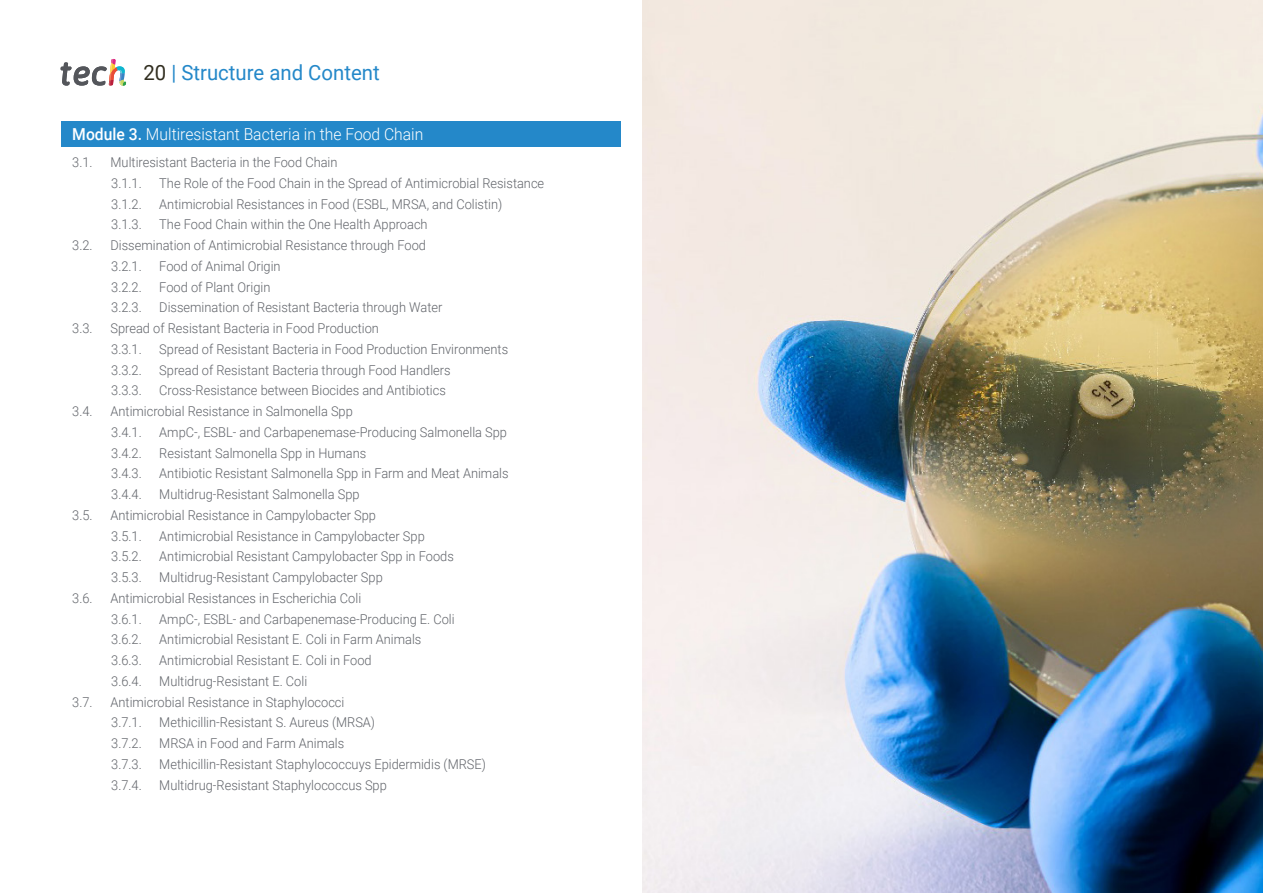
<style>
.page{position:relative;width:1263px;height:893px;background:#fff}
.page>*{position:absolute;margin:0;border:0;box-sizing:border-box;transform-origin:0 0}
.t1{font:21px "Roboto";color:#2488c9}
.t2{font:300 16.5px "Roboto";color:#fff;scale:.95 1}
.t3{font:300 13.5px/20.7px "Roboto";color:#61646a;scale:.95 1}
.s1{color:#312e20}
.s2{font-weight:500}
</style>
<div class="page">
<div style="left:61px;top:121px;width:560px;height:25px;background:#2488c9"></div>
<img style="left:642px;top:0;width:621px;height:893px">
<svg style="left:61px;top:59px;width:65px;height:27px"></svg>
<h1 class="t1" style="left:144px;top:57px;width:238px"><span class="s1">20</span> | Structure and Content</h1>
<p class="t2" style="left:72px;top:123px;width:371px"><span class="s2">Module 3.</span> Multiresistant Bacteria in the Food Chain</p>
<p class="t3" style="left:72px;top:151px;width:23px">3.1.</p>
<p class="t3" style="left:111px;top:151px;width:240px">Multiresistant Bacteria in the Food Chain<br>3.1.1.</p>
<p class="t3" style="left:159px;top:172px;width:407px">The Role of the Food Chain in the Spread of Antimicrobial Resistance</p>
<p class="t3" style="left:111px;top:193px;width:34px">3.1.2.</p>
<p class="t3" style="left:159px;top:193px;width:363px">Antimicrobial Resistances in Food (ESBL, MRSA, and Colistin)</p>
<p class="t3" style="left:111px;top:214px;width:34px">3.1.3.</p>
<p class="t3" style="left:159px;top:214px;width:284px">The Food Chain within the One Health Approach</p>
<p class="t3" style="left:72px;top:234px;width:23px">3.2.</p>
<p class="t3" style="left:111px;top:234px;width:334px">Dissemination of Antimicrobial Resistance through Food<br>3.2.1.</p>
<p class="t3" style="left:159px;top:255px;width:129px">Food of Animal Origin</p>
<p class="t3" style="left:111px;top:276px;width:34px">3.2.2.</p>
<p class="t3" style="left:159px;top:276px;width:118px">Food of Plant Origin</p>
<p class="t3" style="left:111px;top:297px;width:34px">3.2.3.</p>
<p class="t3" style="left:159px;top:297px;width:300px">Dissemination of Resistant Bacteria through Water</p>
<p class="t3" style="left:72px;top:317px;width:23px">3.3.</p>
<p class="t3" style="left:111px;top:317px;width:284px">Spread of Resistant Bacteria in Food Production<br>3.3.1.</p>
<p class="t3" style="left:159px;top:338px;width:369px">Spread of Resistant Bacteria in Food Production Environments</p>
<p class="t3" style="left:111px;top:359px;width:34px">3.3.2.</p>
<p class="t3" style="left:159px;top:359px;width:308px">Spread of Resistant Bacteria through Food Handlers</p>
<p class="t3" style="left:111px;top:380px;width:34px">3.3.3.</p>
<p class="t3" style="left:159px;top:380px;width:303px">Cross-Resistance between Biocides and Antibiotics</p>
<p class="t3" style="left:72px;top:400px;width:23px">3.4.</p>
<p class="t3" style="left:111px;top:400px;width:256px">Antimicrobial Resistance in Salmonella Spp<br>3.4.1.</p>
<p class="t3" style="left:159px;top:421px;width:368px">AmpC-, ESBL- and Carbapenemase-Producing Salmonella Spp</p>
<p class="t3" style="left:111px;top:442px;width:34px">3.4.2.</p>
<p class="t3" style="left:159px;top:442px;width:219px">Resistant Salmonella Spp in Humans</p>
<p class="t3" style="left:111px;top:463px;width:34px">3.4.3.</p>
<p class="t3" style="left:159px;top:463px;width:369px">Antibiotic Resistant Salmonella Spp in Farm and Meat Animals</p>
<p class="t3" style="left:111px;top:483px;width:34px">3.4.4.</p>
<p class="t3" style="left:159px;top:483px;width:212px">Multidrug-Resistant Salmonella Spp</p>
<p class="t3" style="left:72px;top:504px;width:23px">3.5.</p>
<p class="t3" style="left:111px;top:504px;width:281px">Antimicrobial Resistance in Campylobacter Spp<br>3.5.1.</p>
<p class="t3" style="left:159px;top:525px;width:281px">Antimicrobial Resistance in Campylobacter Spp</p>
<p class="t3" style="left:111px;top:546px;width:34px">3.5.2.</p>
<p class="t3" style="left:159px;top:546px;width:312px">Antimicrobial Resistant Campylobacter Spp in Foods</p>
<p class="t3" style="left:111px;top:566px;width:34px">3.5.3.</p>
<p class="t3" style="left:159px;top:566px;width:237px">Multidrug-Resistant Campylobacter Spp</p>
<p class="t3" style="left:72px;top:587px;width:23px">3.6.</p>
<p class="t3" style="left:111px;top:587px;width:265px">Antimicrobial Resistances in Escherichia Coli<br>3.6.1.</p>
<p class="t3" style="left:159px;top:608px;width:312px">AmpC-, ESBL- and Carbapenemase-Producing E. Coli</p>
<p class="t3" style="left:111px;top:629px;width:34px">3.6.2.</p>
<p class="t3" style="left:159px;top:629px;width:277px">Antimicrobial Resistant E. Coli in Farm Animals</p>
<p class="t3" style="left:111px;top:649px;width:34px">3.6.3.</p>
<p class="t3" style="left:159px;top:649px;width:225px">Antimicrobial Resistant E. Coli in Food</p>
<p class="t3" style="left:111px;top:670px;width:34px">3.6.4.</p>
<p class="t3" style="left:159px;top:670px;width:157px">Multidrug-Resistant E. Coli</p>
<p class="t3" style="left:72px;top:691px;width:23px">3.7.</p>
<p class="t3" style="left:111px;top:691px;width:248px">Antimicrobial Resistance in Staphylococci<br>3.7.1.</p>
<p class="t3" style="left:159px;top:712px;width:229px">Methicillin-Resistant S. Aureus (MRSA)</p>
<p class="t3" style="left:111px;top:732px;width:34px">3.7.2.</p>
<p class="t3" style="left:159px;top:732px;width:196px">MRSA in Food and Farm Animals</p>
<p class="t3" style="left:111px;top:753px;width:34px">3.7.3.</p>
<p class="t3" style="left:159px;top:753px;width:345px">Methicillin-Resistant Staphylococcuys Epidermidis (MRSE)</p>
<p class="t3" style="left:111px;top:774px;width:34px">3.7.4.</p>
<p class="t3" style="left:159px;top:774px;width:241px">Multidrug-Resistant Staphylococcus Spp</p>
</div>
